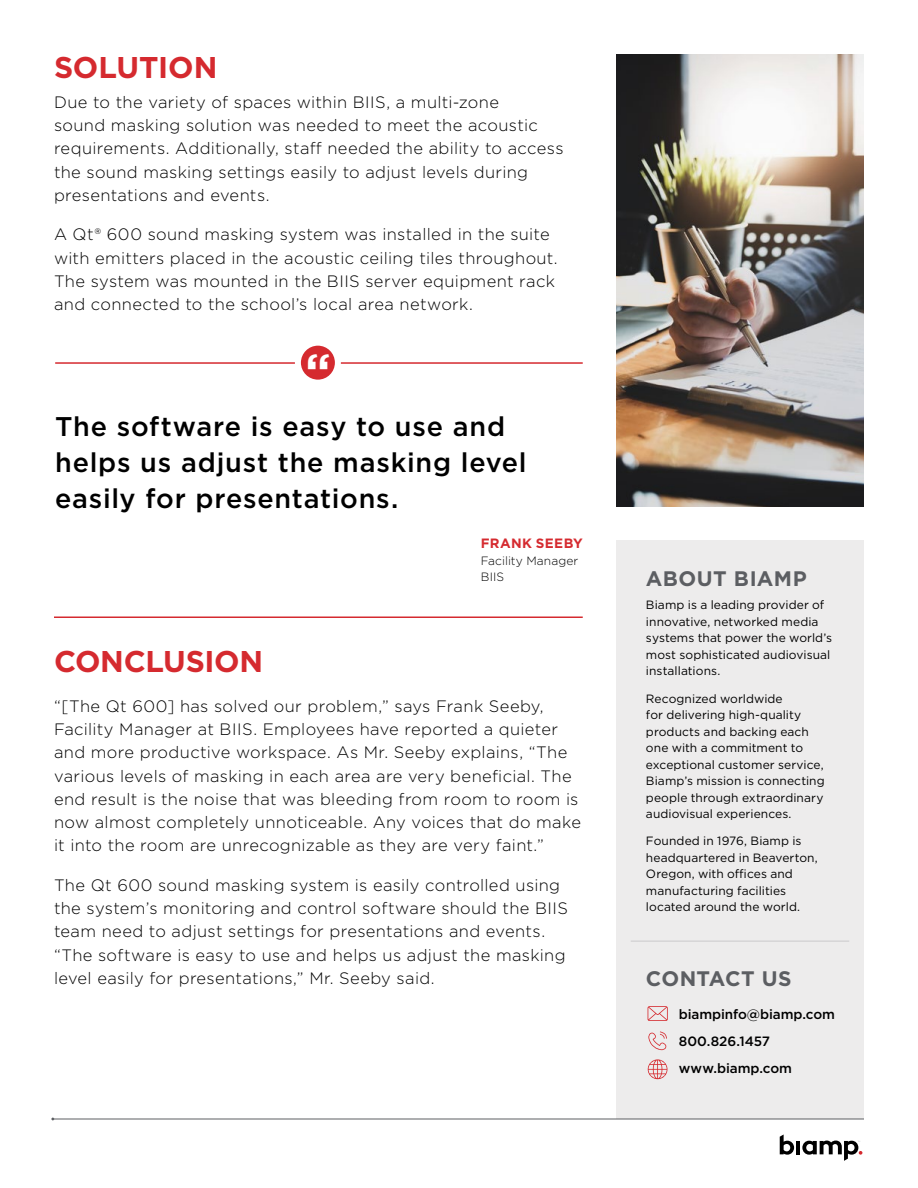
<style>
.page{position:relative;width:918px;height:1188px;background:#fff}
.page>*{position:absolute;margin:0;border:0;box-sizing:border-box;transform-origin:0 0}
.t1{font:700 46.5px "Gotham";color:#fff}
.t2{font:700 30px "Gotham";letter-spacing:-.01em;color:#d52a2f}
.t3{font:500 27px/36px "Gotham";letter-spacing:.025em;color:#000}
.t4{font:700 21px "Gotham";letter-spacing:.02em;color:#5c5e62}
.t5{font:300 16.5px/23.2px "Gotham";letter-spacing:.02em;color:#000}
.t6{font:500 13.5px/27px "Gotham";letter-spacing:-.01em;color:#000}
.t7{font:700 13.5px "Gotham";letter-spacing:.02em;color:#d52a2f}
.t8{font:12px/16.5px "Gotham";letter-spacing:.005em;color:#000}
.t9{font:300 12px/16.5px "Gotham";letter-spacing:.01em;color:#000}
</style>
<div class="page">
<div style="left:616px;top:541px;width:248px;height:578px;background:#edecec"></div>
<svg style="left:648px;top:1006px;width:20px;height:15px"></svg>
<svg style="left:648px;top:1032px;width:19px;height:18px"></svg>
<svg style="left:648px;top:1059px;width:19px;height:20px"></svg>
<hr style="left:631px;top:941px;width:218px;height:1px;background:#5c5e62">
<svg style="left:780px;top:1135px;width:14px;height:20px"></svg>
<hr style="left:796px;top:1141px;width:4px;height:13px;background:#000">
<svg style="left:802px;top:1141px;width:60px;height:20px"></svg>
<hr style="left:54px;top:1119px;width:810px;height:1px;background:#5c5e62">
<hr style="left:55px;top:362px;width:528px;height:2px;background:#d52a2f">
<svg style="left:298px;top:343px;width:40px;height:40px"></svg>
<div style="left:295px;top:340px;width:46px;height:46px;border:6px solid #fff;border-radius:50%"></div>
<hr style="left:54px;top:616px;width:529px;height:2px;background:#d52a2f">
<img style="left:616px;top:54px;width:248px;height:453px">
<h2 class="t2" style="left:54px;top:47px;width:165px">SOLUTION</h2>
<p class="t5" style="left:54px;top:90px;width:511px">Due to the variety of spaces within BIIS, a multi-zone<br>sound masking solution was needed to meet the acoustic requirements. Additionally, staff needed the ability to access the sound masking settings easily to adjust levels during presentations and events.</p>
<p class="t5" style="left:54px;top:223px;width:505px">A Qt® 600 sound masking system was installed in the suite with emitters placed in the acoustic ceiling tiles throughout.<br>The system was mounted in the BIIS server equipment rack and connected to the school’s local area network.</p>
<h1 class="t1" style="left:305px;top:340px;width:27px">“</h1>
<h3 class="t3" style="left:55px;top:408px;width:473px">The software is easy to use and helps us adjust the masking level easily for presentations.</h3>
<p class="t7" style="left:481px;top:534px;width:104px">FRANK SEEBY</p>
<p class="t9" style="left:481px;top:552px;width:99px">Facility Manager<br>BIIS</p>
<h2 class="t2" style="left:54px;top:642px;width:211px">CONCLUSION</h2>
<p class="t5" style="left:54px;top:694px;width:529px">“[The Qt 600] has solved our problem,” says Frank Seeby, Facility Manager at BIIS. Employees have reported a quieter and more productive workspace. As Mr. Seeby explains, “The various levels of masking in each area are very beneficial. The end result is the noise that was bleeding from room to room is now almost completely unnoticeable. Any voices that do make it into the room are unrecognizable as they are very faint.”</p>
<p class="t5" style="left:54px;top:873px;width:516px">The Qt 600 sound masking system is easily controlled using the system’s monitoring and control software should the BIIS team need to adjust settings for presentations and events. “The software is easy to use and helps us adjust the masking level easily for presentations,” Mr. Seeby said.</p>
<p class="t4" style="left:646px;top:565px;width:162px">ABOUT BIAMP</p>
<p class="t8" style="left:646px;top:597px;width:188px">Biamp is a leading provider of innovative, networked media systems that power the world’s most sophisticated audiovisual installations.</p>
<p class="t8" style="left:646px;top:690px;width:180px">Recognized worldwide<br>for delivering high-quality products and backing each one with a commitment to exceptional customer service,<br>Biamp’s mission is connecting people through extraordinary audiovisual experiences.</p>
<p class="t8" style="left:646px;top:833px;width:173px">Founded in 1976, Biamp is headquartered in Beaverton,<br>Oregon, with offices and manufacturing facilities located around the world.</p>
<p class="t4" style="left:646px;top:965px;width:147px">CONTACT US</p>
<p class="t6" style="left:679px;top:1001px;width:158px">biampinfo@biamp.com<br>800.826.1457 www.biamp.com</p>
</div>
